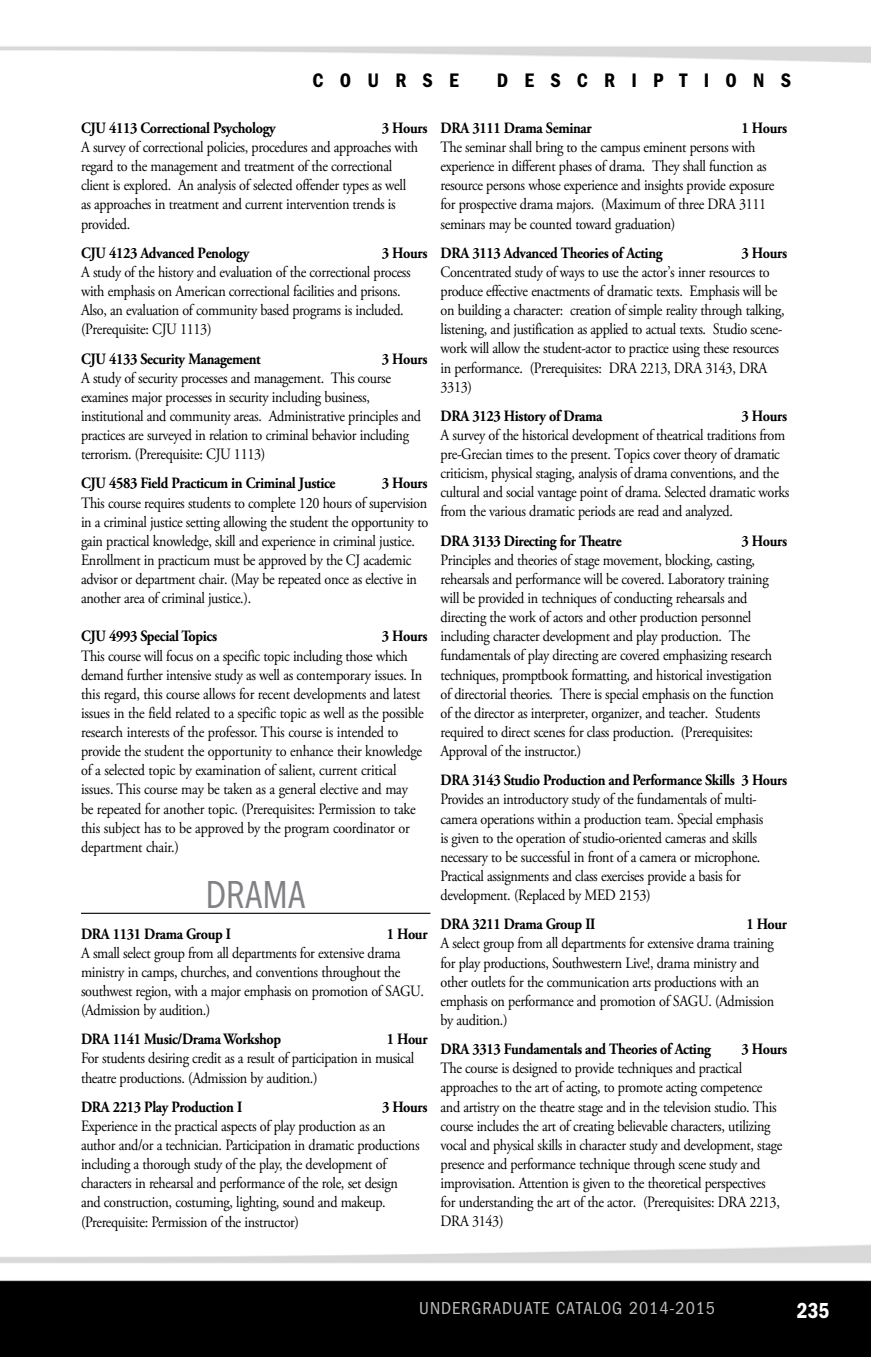
<style>
.page{position:relative;width:871px;height:1357px;background:#fff}
.page>*{position:absolute;margin:0;border:0;box-sizing:border-box;transform-origin:0 0}
.t1{font:condensed 40.5px "ITC Franklin Gothic Std";color:#808285;scale:.9 1}
.t2{font:22.5px "ITC Franklin Gothic Std Dm Cd";color:#fff;scale:.95 1}
.t3{font:20.25px "ITC Franklin Gothic Std Dm Cd";letter-spacing:.8em;color:#000}
.t4{font:condensed 18px "ITC Franklin Gothic Std";letter-spacing:.05em;color:#bcbec0}
.t5{font:15.75px/19.1px "Adobe Garamond Pro";letter-spacing:-.025em;color:#000;scale:.9 1}
.t6{font:700 15.75px "Adobe Garamond Pro";letter-spacing:-.025em;color:#000;scale:.9 1}
</style>
<div class="page">
<img style="left:0;top:46px;width:871px;height:1311px">
<hr style="left:81px;top:913px;width:349px;height:1px;background:#000">
<hr style="left:440px;top:1242px;width:309px;height:2px;background:#fff">
<p class="t3" style="left:312px;top:69px;width:148px">COURSE</p>
<p class="t3" style="left:497px;top:69px;width:296px">DESCRIPTIONS</p>
<p class="t6" style="left:81px;top:119px;width:218px">CJU 4113 Correctional Psychology</p>
<p class="t6" style="left:382px;top:119px;width:52px">3 Hours</p>
<p class="t5" style="left:81px;top:138px;width:376px">A survey of correctional policies, procedures and approaches with regard to the management and treatment of the correctional client is explored. An analysis of selected offender types as well as approaches in treatment and current intervention trends is provided.</p>
<p class="t6" style="left:81px;top:244px;width:188px">CJU 4123 Advanced Penology</p>
<p class="t6" style="left:382px;top:244px;width:52px">3 Hours</p>
<p class="t5" style="left:81px;top:263px;width:368px">A study of the history and evaluation of the correctional process with emphasis on American correctional facilities and prisons.<br>Also, an evaluation of community based programs is included. (Prerequisite: CJU 1113)</p>
<p class="t6" style="left:81px;top:349px;width:201px">CJU 4133 Security Management</p>
<p class="t6" style="left:382px;top:349px;width:52px">3 Hours</p>
<p class="t5" style="left:81px;top:369px;width:379px">A study of security processes and management. This course examines major processes in security including business, institutional and community areas. Administrative principles and practices are surveyed in relation to criminal behavior including terrorism. (Prerequisite: CJU 1113)</p>
<p class="t6" style="left:81px;top:474px;width:284px">CJU 4583 Field Practicum in Criminal Justice</p>
<p class="t6" style="left:382px;top:474px;width:52px">3 Hours</p>
<p class="t5" style="left:81px;top:493px;width:387px">This course requires students to complete 120 hours of supervision in a criminal justice setting allowing the student the opportunity to gain practical knowledge, skill and experience in criminal justice.<br>Enrollment in practicum must be approved by the CJ academic advisor or department chair. (May be repeated once as elective in another area of criminal justice.).</p>
<p class="t6" style="left:81px;top:627px;width:153px">CJU 4993 Special Topics</p>
<p class="t6" style="left:382px;top:627px;width:52px">3 Hours</p>
<p class="t5" style="left:81px;top:646px;width:382px">This course will focus on a specific topic including those which demand further intensive study as well as contemporary issues. In this regard, this course allows for recent developments and latest issues in the field related to a specific topic as well as the possible research interests of the professor. This course is intended to provide the student the opportunity to enhance their knowledge of a selected topic by examination of salient, current critical issues. This course may be taken as a general elective and may be repeated for another topic. (Prerequisites: Permission to take this subject has to be approved by the program coordinator or department chair.)</p>
<h1 class="t1" style="left:206px;top:872px;width:113px">DRAMA</h1>
<p class="t6" style="left:81px;top:924px;width:168px">DRA 1131 Drama Group I</p>
<p class="t6" style="left:387px;top:924px;width:47px">1 Hour</p>
<p class="t5" style="left:81px;top:943px;width:383px">A small select group from all departments for extensive drama ministry in camps, churches, and conventions throughout the southwest region, with a major emphasis on promotion of SAGU. (Admission by audition.)</p>
<p class="t6" style="left:81px;top:1030px;width:224px">DRA 1141 Music/Drama Workshop</p>
<p class="t6" style="left:387px;top:1030px;width:47px">1 Hour</p>
<p class="t5" style="left:81px;top:1049px;width:372px">For students desiring credit as a result of participation in musical theatre productions. (Admission by audition.)</p>
<p class="t6" style="left:81px;top:1097px;width:181px">DRA 2213 Play Production I</p>
<p class="t6" style="left:382px;top:1097px;width:52px">3 Hours</p>
<p class="t5" style="left:81px;top:1117px;width:378px">Experience in the practical aspects of play production as an author and/or a technician. Participation in dramatic productions including a thorough study of the play, the development of characters in rehearsal and performance of the role, set design and construction, costuming, lighting, sound and makeup. (Prerequisite: Permission of the instructor)</p>
<p class="t6" style="left:440px;top:119px;width:169px">DRA 3111 Drama Seminar</p>
<p class="t6" style="left:741px;top:119px;width:52px">1 Hours</p>
<p class="t5" style="left:440px;top:138px;width:372px">The seminar shall bring to the campus eminent persons with experience in different phases of drama. They shall function as resource persons whose experience and insights provide exposure for prospective drama majors. (Maximum of three DRA 3111 seminars may be counted toward graduation)</p>
<p class="t6" style="left:440px;top:244px;width:248px">DRA 3113 Advanced Theories of Acting</p>
<p class="t6" style="left:741px;top:244px;width:52px">3 Hours</p>
<p class="t5" style="left:440px;top:263px;width:384px">Concentrated study of ways to use the actor’s inner resources to produce effective enactments of dramatic texts. Emphasis will be on building a character: creation of simple reality through talking, listening, and justification as applied to actual texts. Studio scene&shy;work will allow the student-actor to practice using these resources in performance. (Prerequisites: DRA 2213, DRA 3143, DRA 3313)</p>
<p class="t6" style="left:440px;top:407px;width:182px">DRA 3123 History of Drama</p>
<p class="t6" style="left:741px;top:407px;width:52px">3 Hours</p>
<p class="t5" style="left:440px;top:426px;width:389px">A survey of the historical development of theatrical traditions from pre-Grecian times to the present. Topics cover theory of dramatic criticism, physical staging, analysis of drama conventions, and the cultural and social vantage point of drama. Selected dramatic works from the various dramatic periods are read and analyzed.</p>
<p class="t6" style="left:440px;top:531px;width:203px">DRA 3133 Directing for Theatre</p>
<p class="t6" style="left:741px;top:531px;width:52px">3 Hours</p>
<p class="t5" style="left:440px;top:551px;width:372px">Principles and theories of stage movement, blocking, casting, rehearsals and performance will be covered. Laboratory training will be provided in techniques of conducting rehearsals and directing the work of actors and other production personnel including character development and play production. The fundamentals of play directing are covered emphasizing research techniques, promptbook formatting, and historical investigation of directorial theories. There is special emphasis on the function of the director as interpreter, organizer, and teacher. Students required to direct scenes for class production. (Prerequisites:<br>Approval of the instructor.)</p>
<p class="t6" style="left:440px;top:771px;width:387px">DRA 3143 Studio Production and Performance Skills 3 Hours</p>
<p class="t5" style="left:440px;top:790px;width:360px">Provides an introductory study of the fundamentals of multi&shy;camera operations within a production team. Special emphasis is given to the operation of studio-oriented cameras and skills necessary to be successful in front of a camera or microphone.<br>Practical assignments and class exercises provide a basis for development. (Replaced by MED 2153)</p>
<p class="t6" style="left:440px;top:915px;width:174px">DRA 3211 Drama Group II</p>
<p class="t6" style="left:746px;top:915px;width:47px">1 Hour</p>
<p class="t5" style="left:440px;top:934px;width:372px">A select group from all departments for extensive drama training for play productions, Southwestern Live!, drama ministry and other outlets for the communication arts productions with an emphasis on performance and promotion of SAGU. (Admission by audition.)</p>
<p class="t6" style="left:440px;top:1040px;width:302px">DRA 3313 Fundamentals and Theories of Acting</p>
<p class="t6" style="left:741px;top:1040px;width:52px">3 Hours</p>
<p class="t5" style="left:440px;top:1059px;width:381px">The course is designed to provide techniques and practical approaches to the art of acting, to promote acting competence and artistry on the theatre stage and in the television studio. This course includes the art of creating believable characters, utilizing vocal and physical skills in character study and development, stage presence and performance technique through scene study and improvisation. Attention is given to the theoretical perspectives for understanding the art of the actor. (Prerequisites: DRA 2213, DRA 3143)</p>
<p class="t4" style="left:419px;top:1298px;width:297px">UNDERGRADUATE CATALOG 2014-2015</p>
<h2 class="t2" style="left:797px;top:1298px;width:36px">235</h2>
</div>
